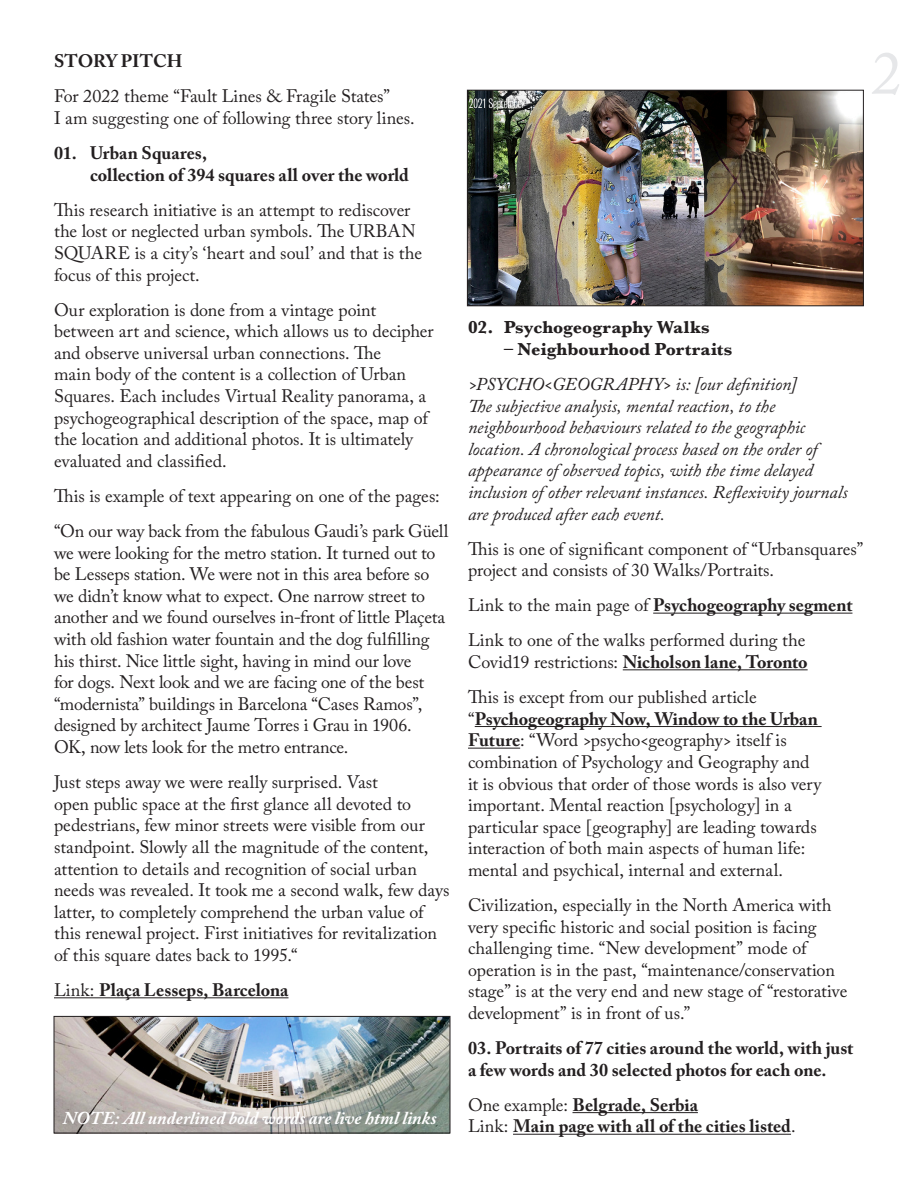
<style>
.page{position:relative;width:918px;height:1188px;background:#fff}
.page>*{position:absolute;margin:0;border:0;box-sizing:border-box;transform-origin:0 0}
.t1{font:60px "Adobe Caslon Pro";color:#e6e7e9}
.body{font:18px/21.6px "Adobe Caslon Pro";letter-spacing:-.005em;color:#231f20}
.body-2{font:italic 18px/21.6px "Adobe Caslon Pro";letter-spacing:-.005em;color:#231f20}
.body-3{font:700 18px/21.6px "Adobe Caslon Pro";color:#231f20}
.t2{font:700 18px "Baskerville";color:#231f20}
.body-4{font:italic 700 18px "Adobe Caslon Pro";color:#fff}
.s1{font-weight:400}
.s2{font-weight:700}
</style>
<div class="page">
<img style="left:56px;top:1018px;width:392px;height:113px">
<div style="left:54px;top:1016px;width:396px;height:117px;border:1px solid #231f20"></div>
<hr style="left:54px;top:997px;width:235px;height:1px;background:#231f20">
<hr style="left:653px;top:613px;width:199px;height:1px;background:#231f20">
<hr style="left:623px;top:669px;width:185px;height:1px;background:#231f20">
<hr style="left:475px;top:726px;width:347px;height:1px;background:#231f20">
<hr style="left:468px;top:748px;width:52px;height:1px;background:#231f20">
<hr style="left:572px;top:1112px;width:126px;height:1px;background:#231f20">
<hr style="left:513px;top:1134px;width:278px;height:1px;background:#231f20">
<img style="left:469px;top:92px;width:393px;height:212px">
<div style="left:467px;top:90px;width:397px;height:216px;border:1px solid #231f20"></div>
<p class="body-3" style="left:54px;top:50px;width:130px">STORY PITCH</p>
<p class="body" style="left:54px;top:85px;width:362px">For 2022 theme “Fault Lines &amp; Fragile States”<br>I am suggesting one of following three story lines.</p>
<p class="body-3" style="left:90px;top:142px;width:321px;text-indent:-36px">01. Urban Squares,<br>collection of 394 squares all over the world</p>
<p class="body" style="left:54px;top:199px;width:370px">This research initiative is an attempt to rediscover the lost or neglected urban symbols. The URBAN SQUARE is a city’s ‘heart and soul’ and that is the focus of this project.</p>
<p class="body" style="left:54px;top:299px;width:381px">Our exploration is done from a vintage point between art and science, which allows us to decipher and observe universal urban connections. The<br>main body of the content is a collection of Urban Squares. Each includes Virtual Reality panorama, a psychogeographical description of the space, map of the location and additional photos. It is ultimately evaluated and classified.</p>
<p class="body" style="left:54px;top:485px;width:387px">This is example of text appearing on one of the pages:</p>
<p class="body" style="left:54px;top:520px;width:396px">“On our way back from the fabulous Gaudi’s park Güell we were looking for the metro station. It turned out to be Lesseps station. We were not in this area before so we didn’t know what to expect. One narrow street to another and we found ourselves in-front of little Plaçeta with old fashion water fountain and the dog fulfilling his thirst. Nice little sight, having in mind our love<br>for dogs. Next look and we are facing one of the best “modernista” buildings in Barcelona “Cases Ramos”, designed by architect Jaume Torres i Grau in 1906.<br>OK, now lets look for the metro entrance.</p>
<p class="body" style="left:54px;top:771px;width:397px">Just steps away we were really surprised. Vast<br>open public space at the first glance all devoted to pedestrians, few minor streets were visible from our standpoint. Slowly all the magnitude of the content, attention to details and recognition of social urban needs was revealed. It took me a second walk, few days latter, to completely comprehend the urban value of this renewal project. First initiatives for revitalization of this square dates back to 1995.“</p>
<p class="body-3" style="left:54px;top:979px;width:236px"><span class="s1">Link:</span> Plaça Lesseps, Barcelona</p>
<p class="body-4" style="left:63px;top:1107px;width:375px">NOTE: All underlined bold words are live html links</p>
<h1 class="t1" style="left:871px;top:38px;width:31px">2</h1>
<p class="t2" style="left:468px;top:315px;width:243px">02. Psychogeography Walks</p>
<p class="t2" style="left:504px;top:336px;width:230px">– Neighbourhood Portraits</p>
<p class="body-2" style="left:468px;top:373px;width:381px">&gt;PSYCHO&lt;GEOGRAPHY&gt; is: [our definition]<br>The subjective analysis, mental reaction, to the neighbourhood behaviours related to the geographic location. A chronological process based on the order of appearance of observed topics, with the time delayed inclusion of other relevant instances. Reflexivity journals are produced after each event.</p>
<p class="body" style="left:468px;top:538px;width:397px">This is one of significant component of “Urbansquares” project and consists of 30 Walks/Portraits.</p>
<p class="body-3" style="left:468px;top:594px;width:386px"><span class="s1">Link to the main page of</span> Psychogeography segment</p>
<p class="body" style="left:468px;top:629px;width:341px">Link to one of the walks performed during the<br>Covid19 restrictions: <span class="s2">Nicholson lane, Toronto</span></p>
<p class="body" style="left:468px;top:686px;width:355px">This is except from our published article “<span class="s2">Psychogeography Now, Window to the Urban Future</span>: “Word &gt;psycho&lt;geography&gt; itself is combination of Psychology and Geography and it is obvious that order of those words is also very important. Mental reaction [psychology] in a particular space [geography] are leading towards interaction of both main aspects of human life: mental and psychical, internal and external.</p>
<p class="body" style="left:468px;top:894px;width:381px">Civilization, especially in the North America with very specific historic and social position is facing challenging time. “New development” mode of operation is in the past, “maintenance/conservation stage” is at the very end and new stage of “restorative development” is in front of us.”</p>
<p class="body-3" style="left:468px;top:1037px;width:387px">03. Portraits of 77 cities around the world, with just a few words and 30 selected photos for each one.</p>
<p class="body-3" style="left:468px;top:1094px;width:329px"><span class="s1">One example:</span> Belgrade, Serbia<br><span class="s1">Link:</span> Main page with all of the cities listed<span class="s1">.</span></p>
</div>
